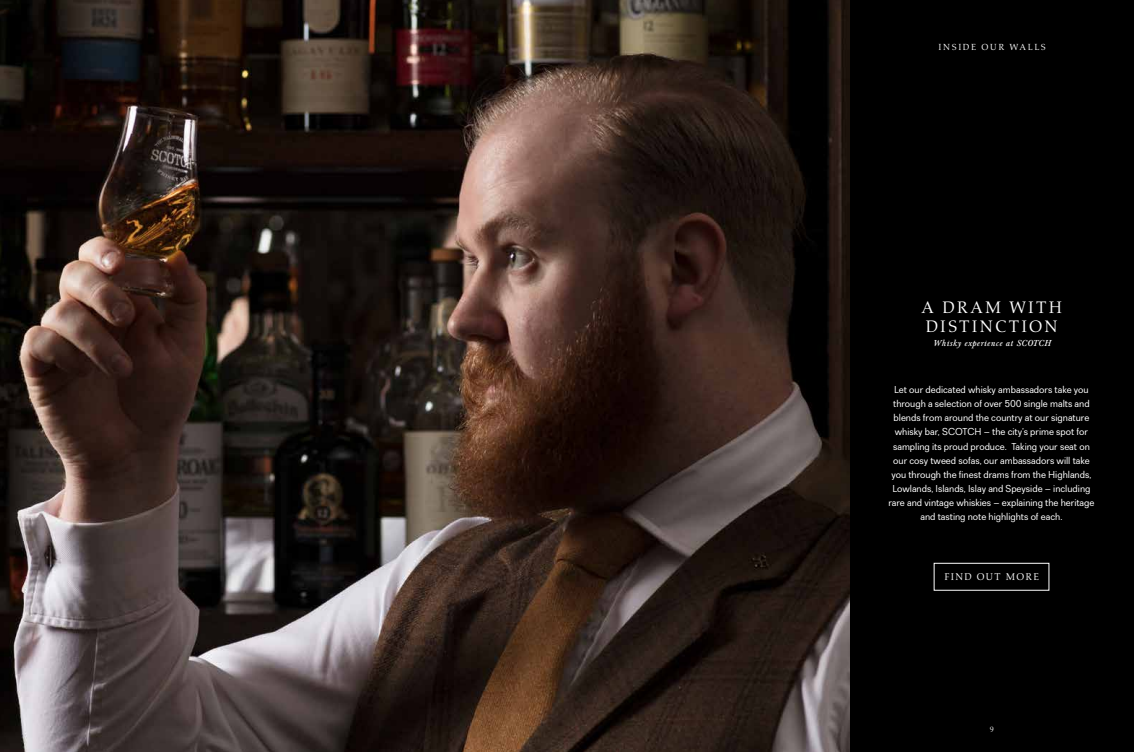
<style>
.page{position:relative;width:1134px;height:752px;background:#fff}
.page>*{position:absolute;margin:0;border:0;box-sizing:border-box;transform-origin:0 0}
.t1{font:17px/19px "Aldus LT Std";letter-spacing:.13em;color:#fff}
.t2{font:10px/14px "Recta";color:#fff;text-align:center}
.t3{font:10px "Aldus LT Std";letter-spacing:.13em;color:#fff}
.t4{font:italic 9px "Baskervald ADF Std";letter-spacing:.04em;color:#fff}
.t5{font:9px "Aldus LT Std";letter-spacing:.18em;color:#fff}
.t6{font:8px "Aldus LT Std";color:#fff}
</style>
<div class="page">
<img style="left:0;top:0;width:850px;height:751px">
<div style="left:850px;top:0;width:284px;height:751px;background:#000"></div>
<div style="left:934px;top:562px;width:115px;height:28px;border:1px solid #fff"></div>
<p class="t5" style="left:938px;top:42px;width:109px">INSIDE OUR WALLS</p>
<h1 class="t1" style="left:921px;top:298px;width:142px">A DRAM WITH<br>DISTINCTION</h1>
<p class="t4" style="left:933px;top:338px;width:119px">Whisky experience at SCOTCH</p>
<p class="t2" style="left:888px;top:383px;width:208px">Let our dedicated whisky ambassadors take you through a selection of over 500 single malts and blends from around the country at our signature whisky bar, SCOTCH – the city’s prime spot for sampling its proud produce. Taking your seat on our cosy tweed sofas, our ambassadors will take you through the finest drams from the Highlands, Lowlands, Islands, Islay and Speyside – including rare and vintage whiskies – explaining the heritage and tasting note highlights of each.</p>
<p class="t3" style="left:944px;top:571px;width:96px">FIND OUT MORE</p>
<p class="t6" style="left:990px;top:724px;width:5px">9</p>
</div>
